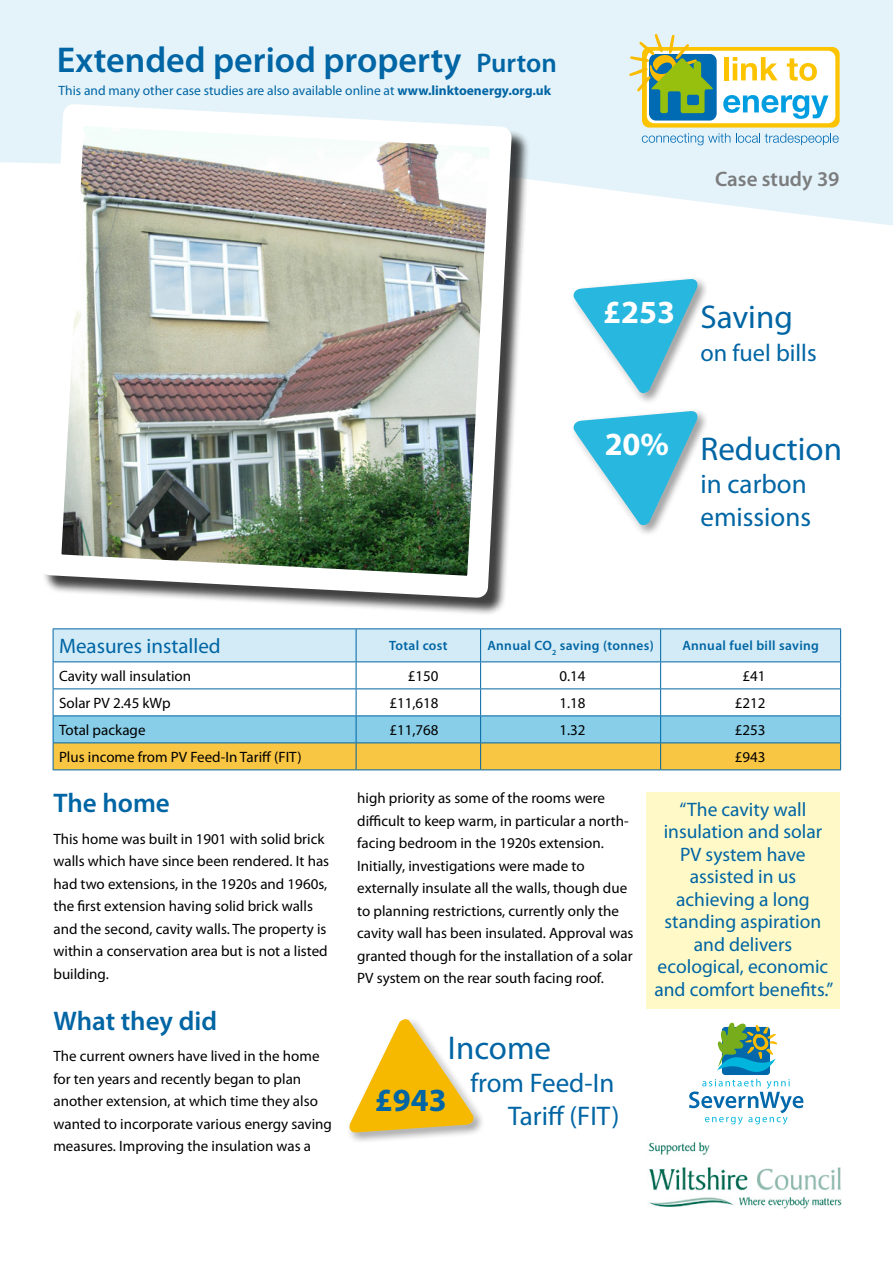
<style>
.page{position:relative;width:893px;height:1263px;background:#fff}
.page>*{position:absolute;margin:0;border:0;box-sizing:border-box;transform-origin:0 0}
.t1{font:600 36px "Myriad Pro";color:#0065a4}
.t2{font:33px "Myriad Pro";color:#0065a4}
.t3{font:700 32.4px "Myriad Pro";color:#fff}
.t4{font:700 32.4px "Myriad Pro";color:#0065a4}
.t5{font:27px/33px "Myriad Pro";color:#0065a4}
.t6{font:600 27px "Myriad Pro";color:#0065a4}
.t7{font:24.3px "Myriad Pro";color:#0065a4}
.t8{font:21px "Myriad Pro";color:#0065a4}
.t9{font:600 21px "Myriad Pro";color:#7b7c7e}
.t10{font:19.5px/22.5px "Myriad Pro";color:#0065a4;text-align:center}
.t11{font:15px/22.5px "Myriad Pro";color:#000}
.t12{font:13.5px "Myriad Pro";color:#0065a4}
.t13{font:600 13.5px "Myriad Pro";letter-spacing:.025em;color:#0065a4}
.s1{font-size:27px}
.s2{font-weight:700}
</style>
<div class="page">
<svg style="left:0;top:0;width:893px;height:226px;background:#e6f4f9"></svg>
<hr style="left:53px;top:628px;width:303px;height:1px;background:#0065a4">
<hr style="left:356px;top:628px;width:125px;height:1px;background:#0065a4">
<hr style="left:481px;top:628px;width:180px;height:1px;background:#0065a4">
<hr style="left:661px;top:628px;width:180px;height:1px;background:#0065a4">
<svg style="left:53px;top:629px;width:788px;height:140px"></svg>
<hr style="left:53px;top:769px;width:303px;height:1px;background:#0065a4">
<hr style="left:356px;top:769px;width:125px;height:1px;background:#0065a4">
<hr style="left:481px;top:769px;width:180px;height:1px;background:#0065a4">
<hr style="left:661px;top:769px;width:180px;height:1px;background:#0065a4">
<div style="left:42px;top:107px;width:488px;height:509px;background:#000;opacity:.75"></div>
<img style="left:28px;top:92px;width:495px;height:517px">
<svg style="left:535px;top:224px;width:177px;height:310px"></svg>
<svg style="left:349px;top:1019px;width:133px;height:122px"></svg>
<div style="left:646px;top:792px;width:193px;height:216px;background:#fff9c7"></div>
<img style="left:648px;top:1142px;width:194px;height:67px">
<div style="left:722px;top:1027px;width:48px;height:48px;background:#0068ab;border-radius:3px"></div>
<svg style="left:689px;top:1079px;width:114px;height:45px"></svg>
<svg style="left:717px;top:1023px;width:60px;height:49px"></svg>
<svg style="left:642px;top:47px;width:198px;height:81px;background:#fac91d"></svg>
<div style="left:647px;top:51px;width:188px;height:72px;background:#fff;border-radius:7px"></div>
<div style="left:649px;top:54px;width:68px;height:67px;background:#006ab3;border-radius:7px"></div>
<svg style="left:629px;top:34px;width:84px;height:79px"></svg>
<svg style="left:642px;top:133px;width:88px;height:12px"></svg>
<svg style="left:736px;top:133px;width:103px;height:12px"></svg>
<div style="left:724px;top:57px;width:5px;height:23px;background:#fcc400"></div>
<svg style="left:733px;top:57px;width:45px;height:23px"></svg>
<svg style="left:787px;top:58px;width:30px;height:23px"></svg>
<svg style="left:723px;top:95px;width:105px;height:24px"></svg>
<h1 class="t1" style="left:57px;top:40px;width:501px">Extended period property <span class="s1">Purton</span></h1>
<p class="t12" style="left:59px;top:83px;width:494px">This and many other case studies are also available online at <span class="s2">www.linktoenergy.org.uk</span></p>
<h3 class="t9" style="left:715px;top:167px;width:126px">Case study 39</h3>
<h3 class="t3" style="left:603px;top:293px;width:73px">£253</h3>
<h2 class="t2" style="left:700px;top:299px;width:94px">Saving</h2>
<h3 class="t7" style="left:700px;top:340px;width:118px">on fuel bills</h3>
<h3 class="t3" style="left:605px;top:426px;width:66px">20%</h3>
<h2 class="t2" style="left:700px;top:431px;width:143px">Reduction</h2>
<h3 class="t5" style="left:700px;top:468px;width:112px">in carbon emissions</h3>
<h3 class="t8" style="left:59px;top:634px;width:163px">Measures installed</h3>
<p class="t13" style="left:389px;top:638px;width:60px">Total cost</p>
<p class="t13" style="left:487px;top:638px;width:168px">Annual CO<sub>2</sub> saving (tonnes)</p>
<p class="t13" style="left:682px;top:638px;width:138px">Annual fuel bill saving</p>
<p class="t11" style="left:59px;top:665px;width:134px">Cavity wall insulation</p>
<p class="t11" style="left:408px;top:665px;width:32px">£150</p>
<p class="t11" style="left:559px;top:665px;width:28px">0.14</p>
<p class="t11" style="left:742px;top:665px;width:25px">£41</p>
<p class="t11" style="left:59px;top:692px;width:113px">Solar PV 2.45 kWp</p>
<p class="t11" style="left:389px;top:692px;width:51px">£11,618</p>
<p class="t11" style="left:559px;top:692px;width:28px">1.18</p>
<p class="t11" style="left:735px;top:692px;width:32px">£212</p>
<p class="t11" style="left:59px;top:719px;width:88px">Total package</p>
<p class="t11" style="left:389px;top:719px;width:51px">£11,768</p>
<p class="t11" style="left:559px;top:719px;width:28px">1.32</p>
<p class="t11" style="left:735px;top:719px;width:32px">£253</p>
<p class="t11" style="left:59px;top:746px;width:244px">Plus income from PV Feed-In Tariff (FIT)</p>
<p class="t11" style="left:735px;top:746px;width:32px">£943</p>
<p class="t11" style="left:357px;top:787px;width:278px">high priority as some of the rooms were difficult to keep warm, in particular a north&shy;facing bedroom in the 1920s extension.<br>Initially, investigations were made to externally insulate all the walls, though due to planning restrictions, currently only the cavity wall has been insulated. Approval was granted though for the installation of a solar PV system on the rear south facing roof.</p>
<h3 class="t6" style="left:53px;top:788px;width:118px">The home</h3>
<p class="t11" style="left:53px;top:828px;width:277px">This home was built in 1901 with solid brick walls which have since been rendered. It has had two extensions, in the 1920s and 1960s, the first extension having solid brick walls and the second, cavity walls. The property is within a conservation area but is not a listed building.</p>
<h3 class="t6" style="left:53px;top:1006px;width:165px">What they did</h3>
<p class="t11" style="left:53px;top:1045px;width:280px">The current owners have lived in the home for ten years and recently began to plan another extension, at which time they also wanted to incorporate various energy saving measures. Improving the insulation was a</p>
<h3 class="t10" style="left:654px;top:798px;width:180px">“The cavity wall insulation and solar<br>PV system have assisted in us achieving a long standing aspiration and delivers ecological, economic and comfort benefits.”</h3>
<h2 class="t2" style="left:448px;top:1030px;width:105px">Income</h2>
<h3 class="t5" style="left:470px;top:1067px;width:151px;text-align:right">from Feed-In<br>Tariff (FIT)</h3>
<h3 class="t4" style="left:375px;top:1082px;width:73px">£943</h3>
</div>
